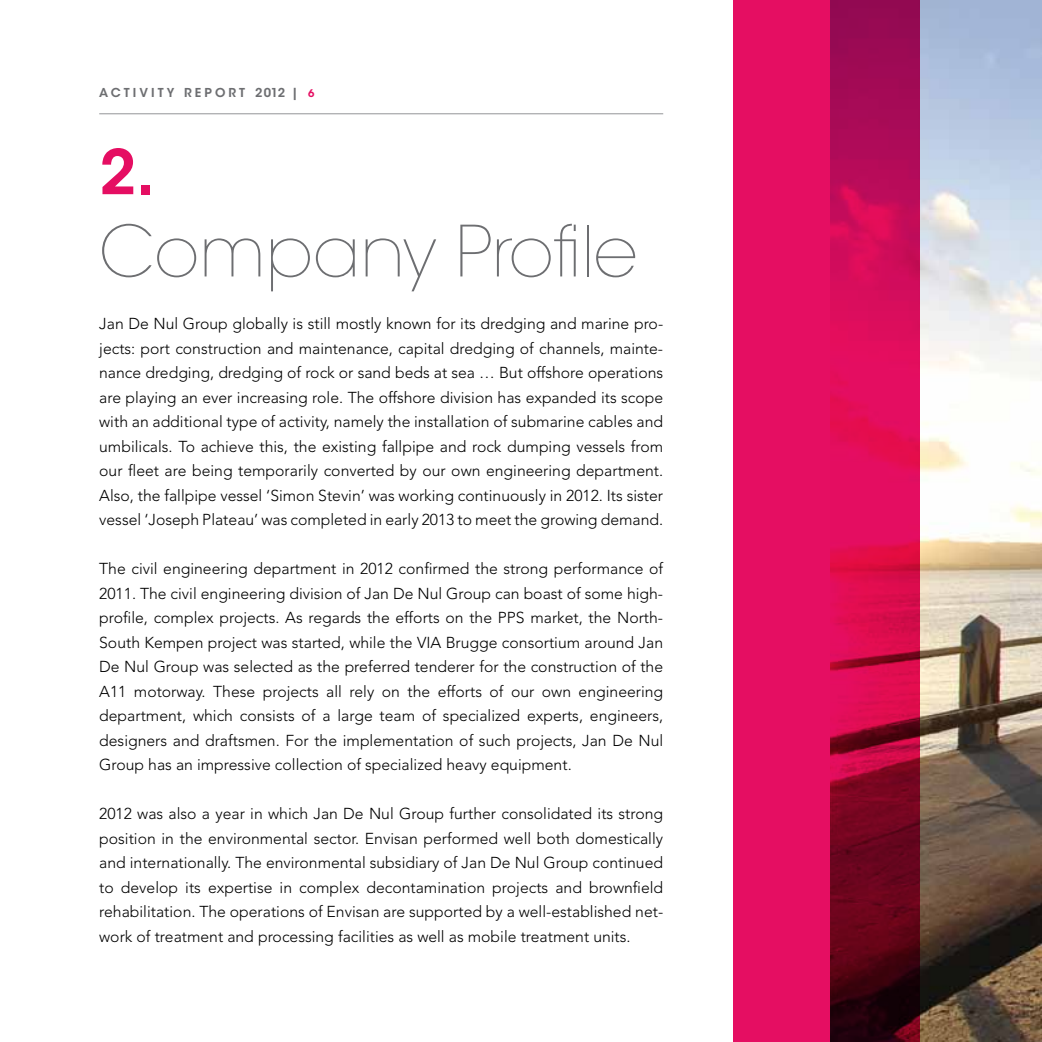
<style>
.page{position:relative;width:1042px;height:1042px;background:#fff}
.page>*{position:absolute;margin:0;border:0;box-sizing:border-box;transform-origin:0 0}
.t1{font:200 70px "ITC Avant Garde Std";color:#6d6e71}
.t2{font:600 61.25px "ITC Avant Garde Std";color:#e50e62}
.t3{font:300 15.75px/24.5px "Avenir LT Std";color:#000;text-align:justify}
.t4{font:600 12.25px "ITC Avant Garde Std";letter-spacing:.25em;color:#6d6e71}
.s1{font-style:inherit}
.s2{font-size:10.5px;color:#e50e62}
</style>
<div class="page">
<hr style="left:99px;top:113px;width:564px;height:1px;background:#939598">
<img style="left:919px;top:0;width:123px;height:1042px">
<svg style="left:733px;top:0;width:186px;height:1042px;background:#cb0c54"></svg>
<p class="t4" style="left:99px;top:85px;width:217px">ACTIVITY REPORT <span class="s1">2012</span> | <span class="s2">6</span></p>
<h2 class="t2" style="left:99px;top:133px;width:57px">2.</h2>
<h1 class="t1" style="left:99px;top:210px;width:539px">Company Profile</h1>
<p class="t3" style="left:99px;top:311px;width:565px">Jan De Nul Group globally is still mostly known for its dredging and marine pro&shy;jects: port construction and maintenance, capital dredging of channels, mainte&shy;nance dredging, dredging of rock or sand beds at sea … But offshore operations are playing an ever increasing role. The offshore division has expanded its scope with an additional type of activity, namely the installation of submarine cables and umbilicals. To achieve this, the existing fallpipe and rock dumping vessels from our fleet are being temporarily converted by our own engineering department.<br>Also, the fallpipe vessel ‘Simon Stevin’ was working continuously in 2012. Its sister vessel ‘Joseph Plateau’ was completed in early 2013 to meet the growing demand.</p>
<p class="t3" style="left:99px;top:556px;width:565px">The civil engineering department in 2012 confirmed the strong performance of 2011. The civil engineering division of Jan De Nul Group can boast of some high&shy;profile, complex projects. As regards the efforts on the PPS market, the North-South Kempen project was started, while the VIA Brugge consortium around Jan De Nul Group was selected as the preferred tenderer for the construction of the A11 motorway. These projects all rely on the efforts of our own engineering department, which consists of a large team of specialized experts, engineers, designers and draftsmen. For the implementation of such projects, Jan De Nul Group has an impressive collection of specialized heavy equipment.</p>
<p class="t3" style="left:99px;top:802px;width:565px">2012 was also a year in which Jan De Nul Group further consolidated its strong position in the environmental sector. Envisan performed well both domestically and internationally. The environmental subsidiary of Jan De Nul Group continued to develop its expertise in complex decontamination projects and brownfield rehabilitation. The operations of Envisan are supported by a well-established net&shy;work of treatment and processing facilities as well as mobile treatment units.</p>
</div>
